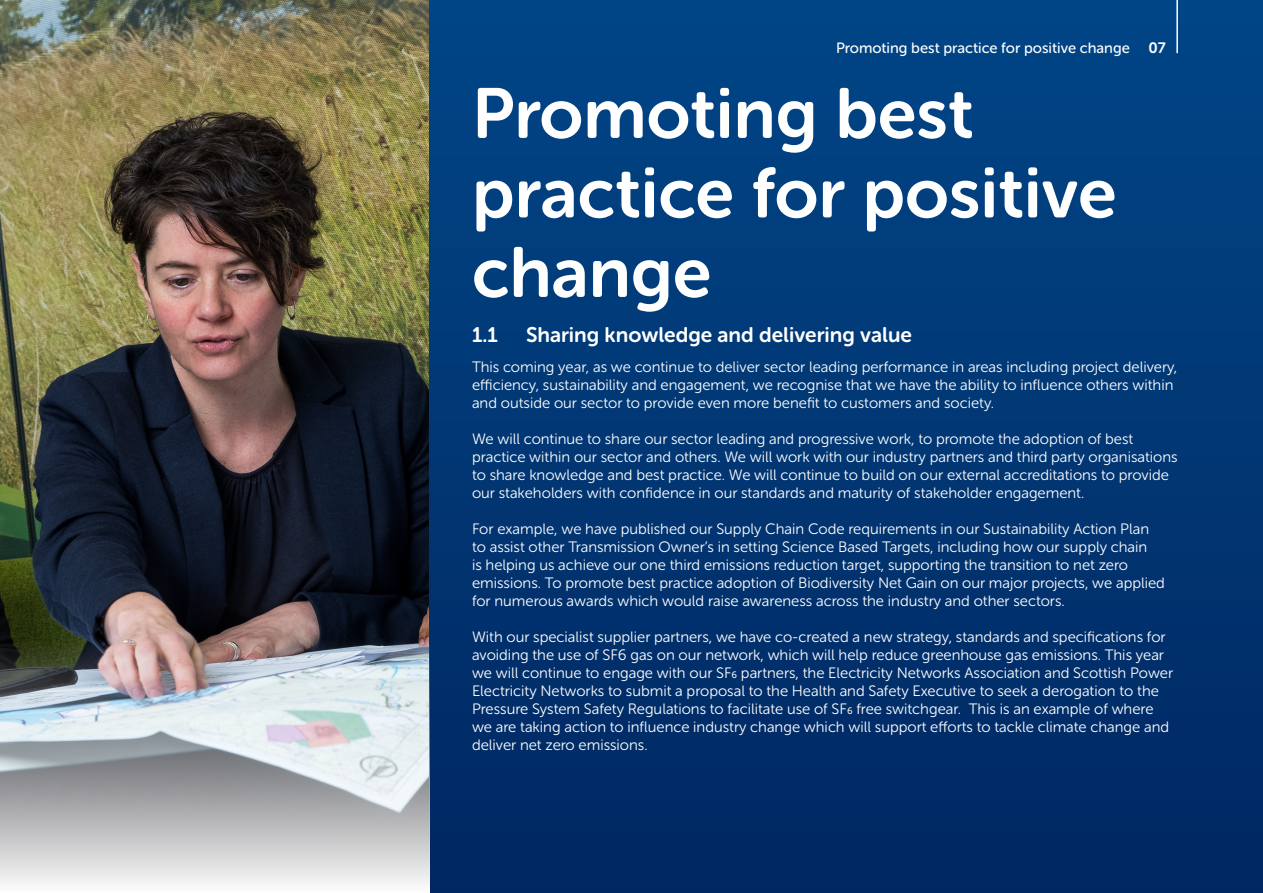
<style>
.page{position:relative;width:1263px;height:893px;background:#fff}
.page>*{position:absolute;margin:0;border:0;box-sizing:border-box;transform-origin:0 0}
.t1{font:70.5px/79.5px "Museo Sans Rounded 700";color:#fff}
.t2{font:21px "Museo Sans Rounded 700";color:#fff}
.t3{font:15px/18px "Museo Sans Rounded 300";color:#fff}
.t4{font:14.85px "Museo Sans Rounded 500";color:#fff}
.s1{font-family:"Museo Sans Rounded 700";font-size:15px}
</style>
<div class="page">
<img style="left:0;top:0;width:429px;height:639px">
<div style="left:429px;top:0;width:834px;height:893px;background:linear-gradient(to bottom,#014687,#002861)"></div>
<svg style="left:0;top:639px;width:429px;height:245px;background:#bbbdc0"></svg>
<hr style="left:1176px;top:0;width:2px;height:53px;background:#fff">
<p class="t4" style="left:836px;top:40px;width:331px">Promoting best practice for positive change <span class="s1">07</span></p>
<p class="t1" style="left:472px;top:74px;width:646px">Promoting best practice for positive change</p>
<p class="t2" style="left:472px;top:323px;width:27px">1.1</p>
<p class="t2" style="left:526px;top:323px;width:387px">Sharing knowledge and delivering value</p>
<p class="t3" style="left:472px;top:358px;width:707px">This coming year, as we continue to deliver sector leading performance in areas including project delivery, efficiency, sustainability and engagement, we recognise that we have the ability to influence others within and outside our sector to provide even more benefit to customers and society.</p>
<p class="t3" style="left:472px;top:430px;width:707px">We will continue to share our sector leading and progressive work, to promote the adoption of best practice within our sector and others. We will work with our industry partners and third party organisations to share knowledge and best practice. We will continue to build on our external accreditations to provide our stakeholders with confidence in our standards and maturity of stakeholder engagement.</p>
<p class="t3" style="left:472px;top:520px;width:694px">For example, we have published our Supply Chain Code requirements in our Sustainability Action Plan to assist other Transmission Owner’s in setting Science Based Targets, including how our supply chain<br>is helping us achieve our one third emissions reduction target, supporting the transition to net zero emissions. To promote best practice adoption of Biodiversity Net Gain on our major projects, we applied for numerous awards which would raise awareness across the industry and other sectors.</p>
<p class="t3" style="left:472px;top:628px;width:703px">With our specialist supplier partners, we have co-created a new strategy, standards and specifications for avoiding the use of SF6 gas on our network, which will help reduce greenhouse gas emissions. This year we will continue to engage with our SF6 partners, the Electricity Networks Association and Scottish Power Electricity Networks to submit a proposal to the Health and Safety Executive to seek a derogation to the Pressure System Safety Regulations to facilitate use of SF6 free switchgear. This is an example of where we are taking action to influence industry change which will support efforts to tackle climate change and deliver net zero emissions.</p>
</div>
